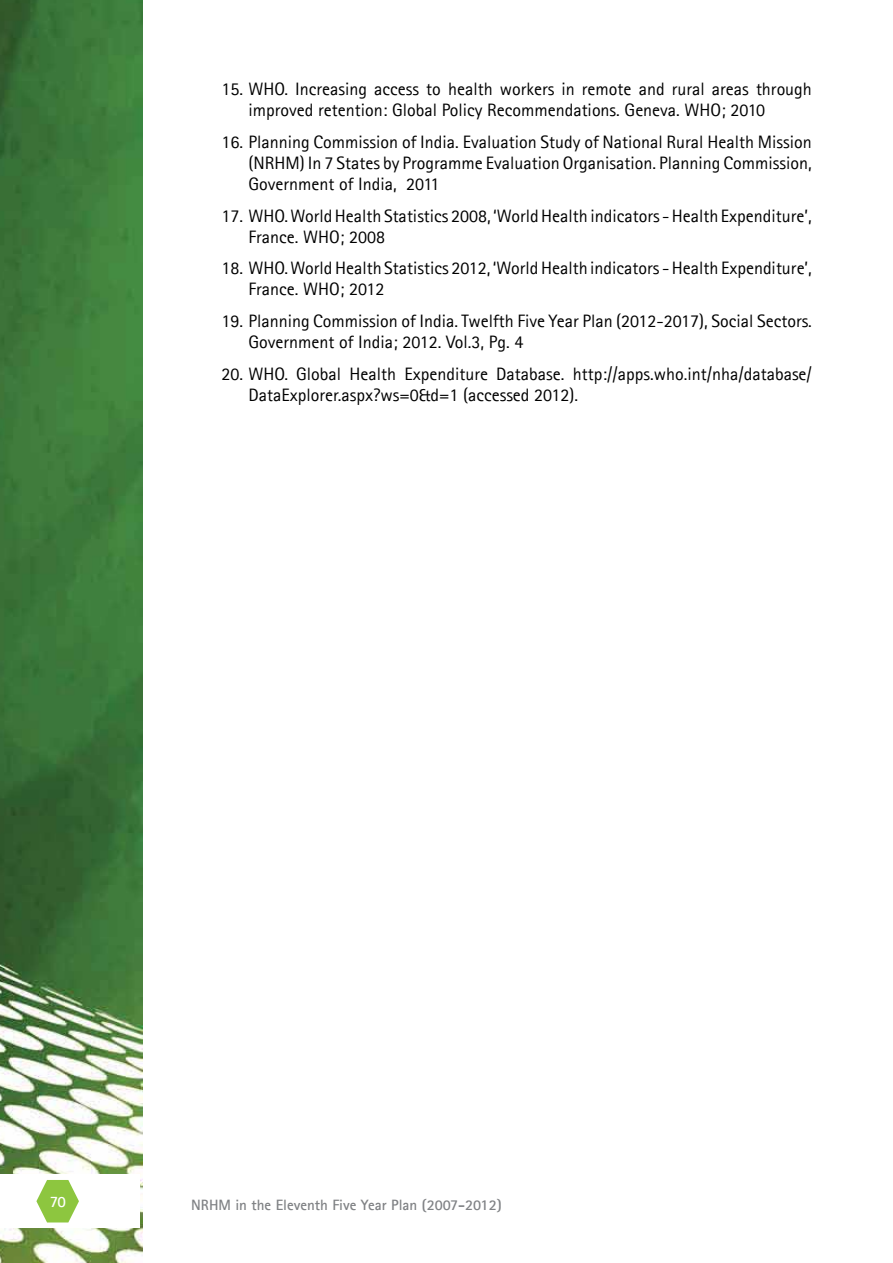
<style>
.page{position:relative;width:893px;height:1263px;background:#fff}
.page>*{position:absolute;margin:0;border:0;box-sizing:border-box;transform-origin:0 0}
.t1{font:18px/21px "Agfa Rotis Sans Serif";color:#000}
.t2{font:700 15.75px "Agfa Rotis Sans Serif";color:#fff}
.t3{font:700 15px "Agfa Rotis Sans Serif";color:#808285}
</style>
<div class="page">
<img style="left:0;top:0;width:143px;height:1263px">
<div style="left:0;top:1175px;width:140px;height:53px;background:#fff"></div>
<svg style="left:36px;top:1180px;width:43px;height:42px"></svg>
<p class="t1" style="left:248px;top:78px;width:565px;text-indent:-27px">15. WHO. Increasing access to health workers in remote and rural areas through improved retention: Global Policy Recommendations. Geneva. WHO; 2010</p>
<p class="t1" style="left:248px;top:131px;width:565px;text-align:justify;text-indent:-27px">16. Planning Commission of India. Evaluation Study of National Rural Health Mission (NRHM) In 7 States by Programme Evaluation Organisation. Planning Commission, Government of India, 2011</p>
<p class="t1" style="left:248px;top:205px;width:565px;text-indent:-27px">17. WHO. World Health Statistics 2008, ‘World Health indicators - Health Expenditure’,<br>France. WHO; 2008</p>
<p class="t1" style="left:248px;top:258px;width:565px;text-indent:-27px">18. WHO. World Health Statistics 2012, ‘World Health indicators - Health Expenditure’,<br>France. WHO; 2012</p>
<p class="t1" style="left:248px;top:311px;width:565px;text-indent:-27px">19. Planning Commission of India. Twelfth Five Year Plan (2012-2017), Social Sectors.<br>Government of India; 2012. Vol.3, Pg. 4</p>
<p class="t1" style="left:248px;top:363px;width:565px;text-indent:-27px">20. WHO. Global Health Expenditure Database. http://apps.who.int/nha/database/<br>DataExplorer.aspx?ws=0&amp;d=1 (accessed 2012).</p>
<p class="t2" style="left:50px;top:1191px;width:18px">70</p>
<p class="t3" style="left:191px;top:1195px;width:312px">NRHM in the Eleventh Five Year Plan (2007-2012)</p>
</div>
